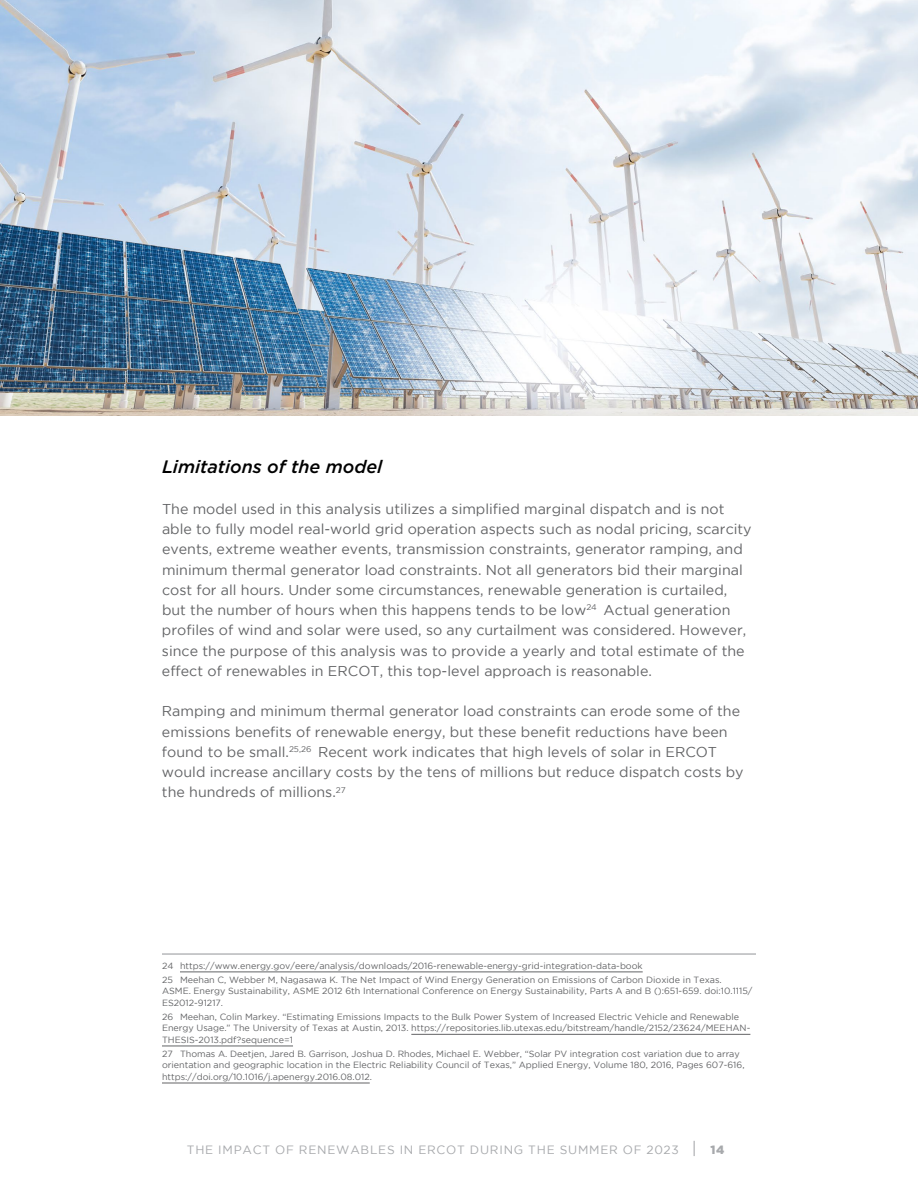
<style>
.page{position:relative;width:918px;height:1188px;background:#fff}
.page>*{position:absolute;margin:0;border:0;box-sizing:border-box;transform-origin:0 0}
.t1{font:italic 500 18px "Gotham";letter-spacing:-.005em;color:#000}
.t2{font:14.25px/20.2px "Gotham";color:#636466}
.t3{font:12px "Gotham";letter-spacing:.065em;color:#a7a9ac}
.t4{font:9px/11.7px "Gotham";color:#636466}
.s1{font-size:16.5px}
.s2{font-weight:900}
</style>
<div class="page">
<img style="left:0;top:0;width:918px;height:416px">
<hr style="left:162px;top:954px;width:594px;height:1px;background:#939598">
<hr style="left:180px;top:972px;width:463px;height:1px;background:#636466">
<hr style="left:411px;top:1034px;width:339px;height:1px;background:#636466">
<hr style="left:162px;top:1046px;width:131px;height:1px;background:#636466">
<hr style="left:162px;top:1083px;width:208px;height:1px;background:#636466">
<p class="t1" style="left:162px;top:455px;width:222px">Limitations of the model</p>
<p class="t2" style="left:162px;top:499px;width:591px">The model used in this analysis utilizes a simplified marginal dispatch and is not able to fully model real-world grid operation aspects such as nodal pricing, scarcity events, extreme weather events, transmission constraints, generator ramping, and minimum thermal generator load constraints. Not all generators bid their marginal cost for all hours. Under some circumstances, renewable generation is curtailed, but the number of hours when this happens tends to be low<sup>24</sup> Actual generation profiles of wind and solar were used, so any curtailment was considered. However, since the purpose of this analysis was to provide a yearly and total estimate of the effect of renewables in ERCOT, this top-level approach is reasonable.</p>
<p class="t2" style="left:162px;top:701px;width:583px">Ramping and minimum thermal generator load constraints can erode some of the emissions benefits of renewable energy, but these benefit reductions have been found to be small.<sup>25,26</sup> Recent work indicates that high levels of solar in ERCOT would increase ancillary costs by the tens of millions but reduce dispatch costs by the hundreds of millions.<sup>27</sup></p>
<p class="t4" style="left:162px;top:959px;width:561px;line-height:13.8px">24 https://www.energy.gov/eere/analysis/downloads/2016-renewable-energy-grid-integration-data-book<br>25 Meehan C, Webber M, Nagasawa K. The Net Impact of Wind Energy Generation on Emissions of Carbon Dioxide in Texas.</p>
<p class="t4" style="left:162px;top:985px;width:592px">ASME. Energy Sustainability, ASME 2012 6th International Conference on Energy Sustainability, Parts A and B ():651-659. doi:10.1115/<br>ES2012-91217.</p>
<p class="t4" style="left:162px;top:1011px;width:590px">26 Meehan, Colin Markey. “Estimating Emissions Impacts to the Bulk Power System of Increased Electric Vehicle and Renewable<br>Energy Usage.” The University of Texas at Austin, 2013. https://repositories.lib.utexas.edu/bitstream/handle/2152/23624/MEEHAN-<br>THESIS-2013.pdf?sequence=1</p>
<p class="t4" style="left:162px;top:1048px;width:584px">27 Thomas A. Deetjen, Jared B. Garrison, Joshua D. Rhodes, Michael E. Webber, “Solar PV integration cost variation due to array orientation and geographic location in the Electric Reliability Council of Texas,” Applied Energy, Volume 180, 2016, Pages 607-616, https://doi.org/10.1016/j.apenergy.2016.08.012.</p>
<p class="t3" style="left:187px;top:1144px;width:539px">THE IMPACT OF RENEWABLES IN ERCOT DURING THE SUMMER OF 2023 <span class="s1">|</span> <span class="s2">14</span></p>
</div>
